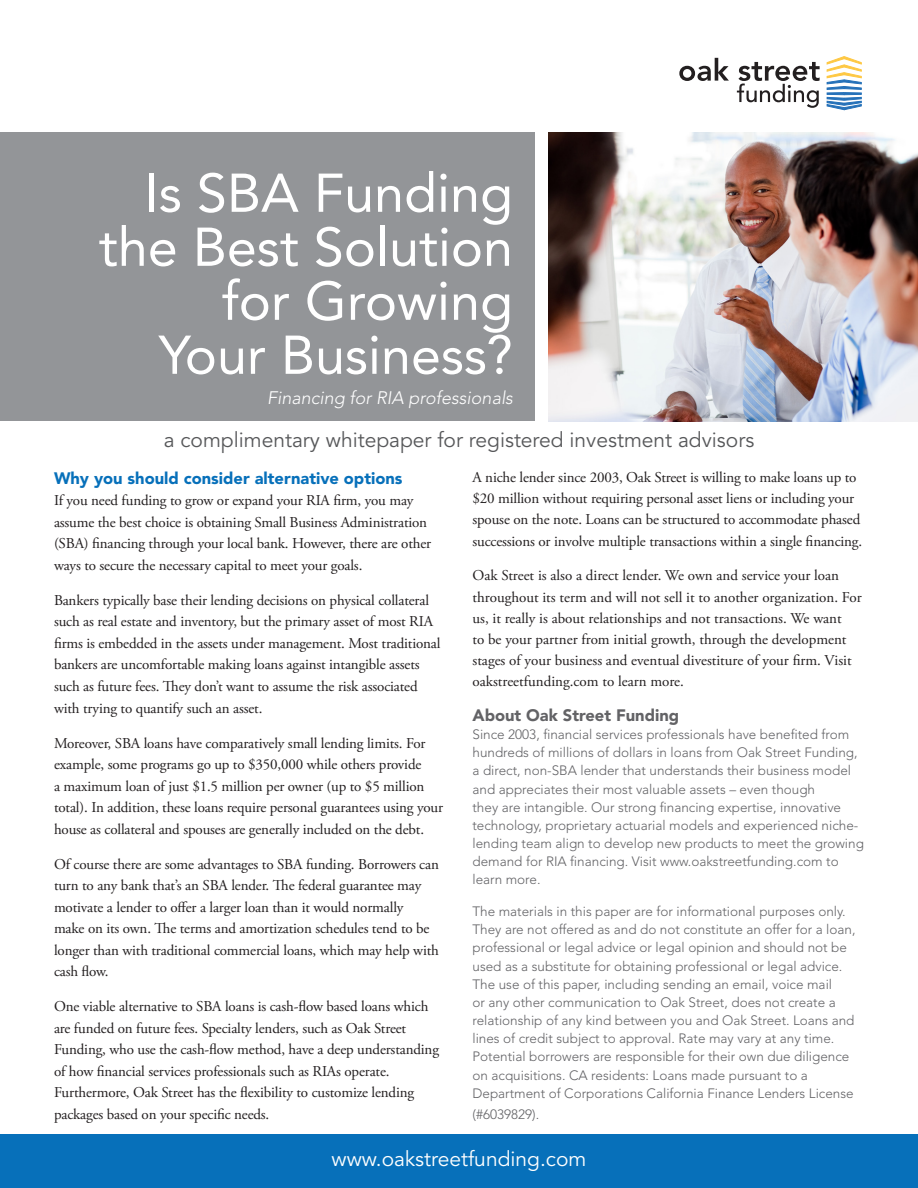
<style>
.page{position:relative;width:918px;height:1188px;background:#fff}
.page>*{position:absolute;margin:0;border:0;box-sizing:border-box;transform-origin:0 0}
.Main_Headline{font:54px/54px "Avenir LT Std";color:#fff;text-align:right}
.a_complimentary_whit{font:21px "Avenir LT Std";color:#57585a}
.URL_bottom{font:21px "Avenir LT Std";color:#fff}
.Financing_for{font:italic 300 18px "Avenir LT Std";color:#fff}
.Subhead{font:900 16.5px "Avenir LT Std";color:#0770ba}
.About_Subhead{font:900 16.5px "Avenir LT Std";color:#636366}
.Body_Copy{font:15px/21.6px "Adobe Garamond Pro";letter-spacing:-.01em;color:#231f20}
.Body_Copy-2{font:300 13.5px/18.1px "Avenir LT Std";color:#636366}
.About_Body{font:300 13.5px/18.1px "Avenir LT Std";color:#636366}
</style>
<div class="page">
<div style="left:0;top:132px;width:535px;height:289px;background:#939598"></div>
<div style="left:0;top:1134px;width:918px;height:54px;background:#0770ba"></div>
<img style="left:548px;top:132px;width:370px;height:289px">
<svg style="left:679px;top:58px;width:50px;height:23px"></svg>
<svg style="left:737px;top:62px;width:83px;height:46px"></svg>
<svg style="left:827px;top:56px;width:35px;height:54px"></svg>
<p class="Main_Headline" style="left:99px;top:167px;width:416px">Is SBA Funding the Best Solution for Growing<br>Your Business?</p>
<p class="Financing_for" style="left:267px;top:387px;width:247px">Financing for RIA professionals</p>
<p class="a_complimentary_whit" style="left:164px;top:428px;width:592px">a complimentary whitepaper for registered investment advisors</p>
<p class="Subhead" style="left:54px;top:468px;width:350px">Why you should consider alternative options</p>
<p class="Body_Copy" style="left:54px;top:490px;width:379px">If you need funding to grow or expand your RIA firm, you may assume the best choice is obtaining Small Business Administration (SBA) financing through your local bank. However, there are other ways to secure the necessary capital to meet your goals.</p>
<p class="Body_Copy" style="left:54px;top:590px;width:388px">Bankers typically base their lending decisions on physical collateral such as real estate and inventory, but the primary asset of most RIA firms is embedded in the assets under management. Most traditional bankers are uncomfortable making loans against intangible assets such as future fees. They don’t want to assume the risk associated with trying to quantify such an asset.</p>
<p class="Body_Copy" style="left:54px;top:733px;width:391px">Moreover, SBA loans have comparatively small lending limits. For example, some programs go up to $350,000 while others provide<br>a maximum loan of just $1.5 million per owner (up to $5 million total). In addition, these loans require personal guarantees using your house as collateral and spouses are generally included on the debt.</p>
<p class="Body_Copy" style="left:54px;top:854px;width:386px">Of course there are some advantages to SBA funding. Borrowers can turn to any bank that’s an SBA lender. The federal guarantee may motivate a lender to offer a larger loan than it would normally<br>make on its own. The terms and amortization schedules tend to be longer than with traditional commercial loans, which may help with cash flow.</p>
<p class="Body_Copy" style="left:54px;top:996px;width:387px">One viable alternative to SBA loans is cash-flow based loans which are funded on future fees. Specialty lenders, such as Oak Street Funding, who use the cash-flow method, have a deep understanding of how financial services professionals such as RIAs operate.<br>Furthermore, Oak Street has the flexibility to customize lending packages based on your specific needs.</p>
<p class="Body_Copy" style="left:472px;top:467px;width:391px;line-height:21.1px">A niche lender since 2003, Oak Street is willing to make loans up to $20 million without requiring personal asset liens or including your spouse on the note. Loans can be structured to accommodate phased successions or involve multiple transactions within a single financing.</p>
<p class="Body_Copy" style="left:472px;top:566px;width:391px;line-height:21.1px">Oak Street is also a direct lender. We own and service your loan throughout its term and will not sell it to another organization. For us, it really is about relationships and not transactions. We want<br>to be your partner from initial growth, through the development stages of your business and eventual divestiture of your firm. Visit oakstreetfunding.com to learn more.</p>
<p class="About_Subhead" style="left:472px;top:705px;width:208px">About Oak Street Funding</p>
<p class="About_Body" style="left:472px;top:725px;width:393px">Since 2003, financial services professionals have benefited from hundreds of millions of dollars in loans from Oak Street Funding, a direct, non-SBA lender that understands their business model and appreciates their most valuable assets – even though<br>they are intangible. Our strong financing expertise, innovative technology, proprietary actuarial models and experienced niche&shy;lending team align to develop new products to meet the growing demand for RIA financing. Visit www.oakstreetfunding.com to learn more.</p>
<p class="Body_Copy-2" style="left:472px;top:902px;width:385px">The materials in this paper are for informational purposes only.<br>They are not offered as and do not constitute an offer for a loan, professional or legal advice or legal opinion and should not be used as a substitute for obtaining professional or legal advice.<br>The use of this paper, including sending an email, voice mail<br>or any other communication to Oak Street, does not create a relationship of any kind between you and Oak Street. Loans and lines of credit subject to approval. Rate may vary at any time.<br>Potential borrowers are responsible for their own due diligence on acquisitions. CA residents: Loans made pursuant to a Department of Corporations California Finance Lenders License</p>
<p class="Body_Copy-2" style="left:472px;top:1105px;width:68px">(#6039829).</p>
<p class="URL_bottom" style="left:332px;top:1147px;width:256px">www.oakstreetfunding.com</p>
</div>
